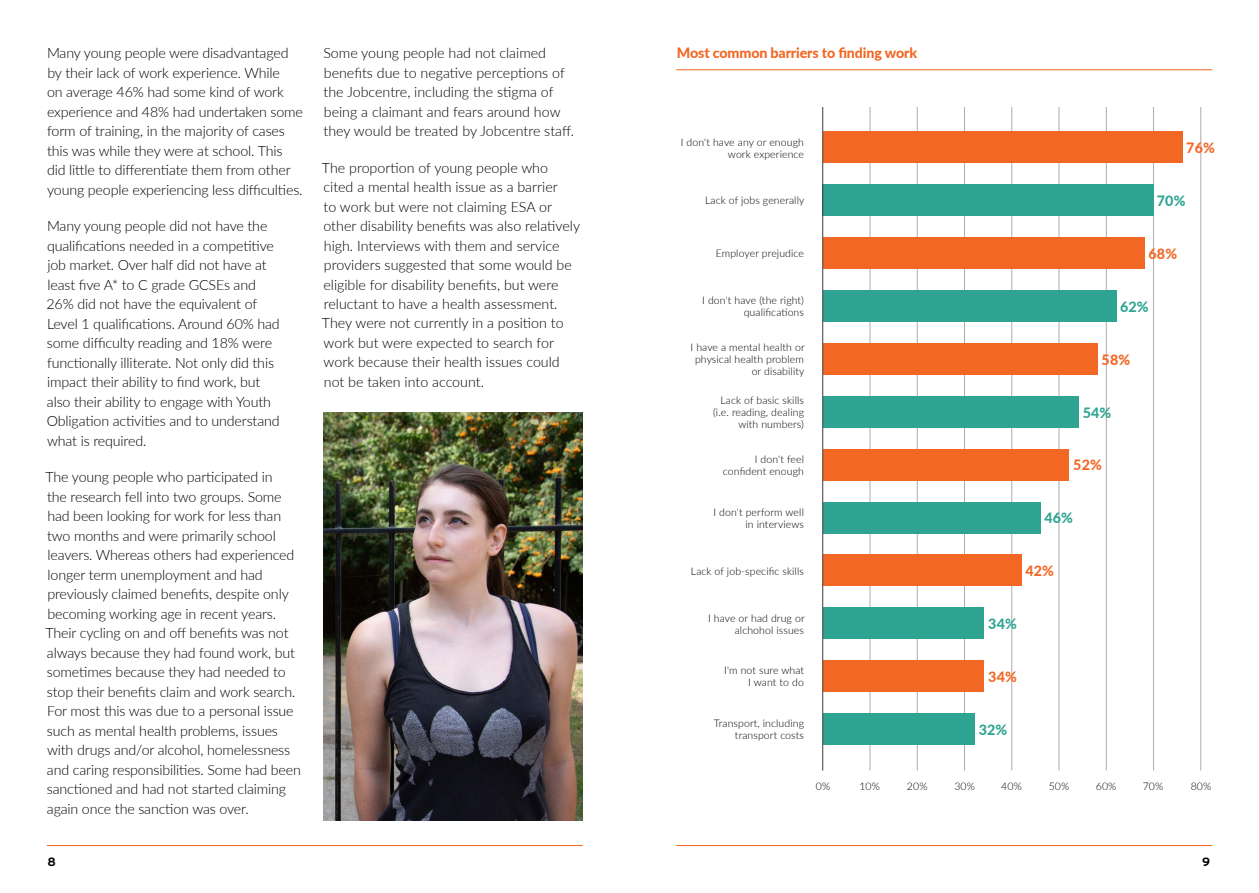
<style>
.page{position:relative;width:1259px;height:893px;background:#fff}
.page>*{position:absolute;margin:0;border:0;box-sizing:border-box;transform-origin:0 0}
.t1{font:300 14.25px/19.5px "Lato";letter-spacing:-.01em;color:#000}
.t2{font:800 14.25px "Lato";letter-spacing:-.01em;color:#f26724}
.t3{font:800 14.25px "Lato";letter-spacing:.01em;color:#2fa493}
.t4{font:700 12px "Interstate";color:#000}
.t5{font:300 10.5px/12px "Lato";letter-spacing:.01em;color:#000;text-align:right}
</style>
<div class="page">
<hr style="left:676px;top:69px;width:536px;height:1px;background:#f26724">
<hr style="left:869px;top:107px;width:1px;height:663px;background:#aeaba9">
<hr style="left:917px;top:107px;width:1px;height:663px;background:#aeaba9">
<hr style="left:964px;top:107px;width:1px;height:663px;background:#aeaba9">
<hr style="left:1011px;top:107px;width:1px;height:663px;background:#aeaba9">
<hr style="left:1058px;top:107px;width:1px;height:663px;background:#aeaba9">
<hr style="left:1106px;top:107px;width:1px;height:663px;background:#aeaba9">
<hr style="left:1153px;top:107px;width:1px;height:663px;background:#aeaba9">
<hr style="left:1200px;top:107px;width:1px;height:663px;background:#aeaba9">
<div style="left:823px;top:132px;width:359px;height:31px;background:#f26724"></div>
<div style="left:823px;top:185px;width:331px;height:31px;background:#2fa493"></div>
<div style="left:823px;top:237px;width:321px;height:32px;background:#f26724"></div>
<div style="left:823px;top:290px;width:293px;height:32px;background:#2fa493"></div>
<div style="left:823px;top:343px;width:274px;height:31px;background:#f26724"></div>
<div style="left:823px;top:396px;width:255px;height:31px;background:#2fa493"></div>
<div style="left:823px;top:449px;width:245px;height:31px;background:#f26724"></div>
<div style="left:823px;top:502px;width:217px;height:31px;background:#2fa493"></div>
<div style="left:823px;top:555px;width:198px;height:31px;background:#f26724"></div>
<div style="left:823px;top:608px;width:160px;height:31px;background:#2fa493"></div>
<div style="left:823px;top:661px;width:160px;height:31px;background:#f26724"></div>
<div style="left:823px;top:713px;width:151px;height:32px;background:#2fa493"></div>
<hr style="left:822px;top:107px;width:1px;height:663px;background:#393a36">
<img style="left:323px;top:413px;width:260px;height:408px">
<hr style="left:47px;top:845px;width:536px;height:1px;background:#f26724">
<hr style="left:676px;top:845px;width:536px;height:1px;background:#f26724">
<p class="t1" style="left:47px;top:43px;width:257px">Many young people were disadvantaged by their lack of work experience. While<br>on average 46% had some kind of work experience and 48% had undertaken some form of training, in the majority of cases this was while they were at school. This did little to differentiate them from other young people experiencing less difficulties.</p>
<p class="t1" style="left:46px;top:216px;width:235px">Many young people did not have the qualifications needed in a competitive job market. Over half did not have at least five A* to C grade GCSEs and 26% did not have the equivalent of Level 1 qualifications. Around 60% had some difficulty reading and 18% were functionally illiterate. Not only did this impact their ability to find work, but also their ability to engage with Youth Obligation activities and to understand what is required.</p>
<p class="t1" style="left:45px;top:467px;width:257px">The young people who participated in<br>the research fell into two groups. Some had been looking for work for less than two months and were primarily school leavers. Whereas others had experienced longer term unemployment and had previously claimed benefits, despite only becoming working age in recent years.<br>Their cycling on and off benefits was not always because they had found work, but sometimes because they had needed to stop their benefits claim and work search.<br>For most this was due to a personal issue such as mental health problems, issues with drugs and/or alcohol, homelessness and caring responsibilities. Some had been sanctioned and had not started claiming again once the sanction was over.</p>
<p class="t1" style="left:323px;top:43px;width:252px">Some young people had not claimed benefits due to negative perceptions of the Jobcentre, including the stigma of being a claimant and fears around how they would be treated by Jobcentre staff.</p>
<p class="t1" style="left:322px;top:157px;width:260px">The proportion of young people who cited a mental health issue as a barrier<br>to work but were not claiming ESA or other disability benefits was also relatively high. Interviews with them and service providers suggested that some would be eligible for disability benefits, but were reluctant to have a health assessment.<br>They were not currently in a position to work but were expected to search for work because their health issues could not be taken into account.</p>
<p class="t2" style="left:677px;top:42px;width:242px">Most common barriers to finding work</p>
<p class="t5" style="left:681px;top:135px;width:125px">I don't have any or enough work experience</p>
<p class="t5" style="left:705px;top:194px;width:101px">Lack of jobs generally</p>
<p class="t5" style="left:716px;top:247px;width:90px">Employer prejudice</p>
<p class="t5" style="left:702px;top:294px;width:103px">I don't have (the right) qualifications</p>
<p class="t5" style="left:690px;top:341px;width:116px">I have a mental health or physical health problem or disability</p>
<p class="t5" style="left:713px;top:394px;width:92px">Lack of basic skills (i.e. reading, dealing with numbers)</p>
<p class="t5" style="left:723px;top:453px;width:83px">I don't feel confident enough</p>
<p class="t5" style="left:713px;top:506px;width:92px">I don't perform well in interviews</p>
<p class="t5" style="left:691px;top:564px;width:115px">Lack of job-specific skills</p>
<p class="t5" style="left:708px;top:611px;width:98px">I have or had drug or alchohol issues</p>
<p class="t5" style="left:724px;top:664px;width:81px">I'm not sure what<br>I want to do</p>
<p class="t5" style="left:714px;top:717px;width:92px">Transport, including transport costs</p>
<p class="t2" style="left:1186px;top:137px;width:30px">76%</p>
<p class="t3" style="left:1157px;top:190px;width:30px">70%</p>
<p class="t2" style="left:1148px;top:243px;width:30px">68%</p>
<p class="t3" style="left:1120px;top:296px;width:30px">62%</p>
<p class="t2" style="left:1101px;top:349px;width:30px">58%</p>
<p class="t3" style="left:1082px;top:402px;width:30px">54%</p>
<p class="t2" style="left:1073px;top:455px;width:30px">52%</p>
<p class="t3" style="left:1044px;top:508px;width:30px">46%</p>
<p class="t2" style="left:1025px;top:560px;width:30px">42%</p>
<p class="t3" style="left:988px;top:613px;width:30px">34%</p>
<p class="t2" style="left:988px;top:666px;width:30px">34%</p>
<p class="t3" style="left:978px;top:719px;width:30px">32%</p>
<p class="t5" style="left:816px;top:779px;width:16px">0%</p>
<p class="t5" style="left:859px;top:779px;width:22px">10%</p>
<p class="t5" style="left:907px;top:779px;width:22px">20%</p>
<p class="t5" style="left:954px;top:779px;width:22px">30%</p>
<p class="t5" style="left:1001px;top:779px;width:22px">40%</p>
<p class="t5" style="left:1048px;top:779px;width:22px">50%</p>
<p class="t5" style="left:1095px;top:779px;width:22px">60%</p>
<p class="t5" style="left:1142px;top:779px;width:22px">70%</p>
<p class="t5" style="left:1190px;top:779px;width:22px">80%</p>
<p class="t4" style="left:47px;top:855px;width:10px">8</p>
<p class="t4" style="left:1202px;top:855px;width:9px">9</p>
</div>
